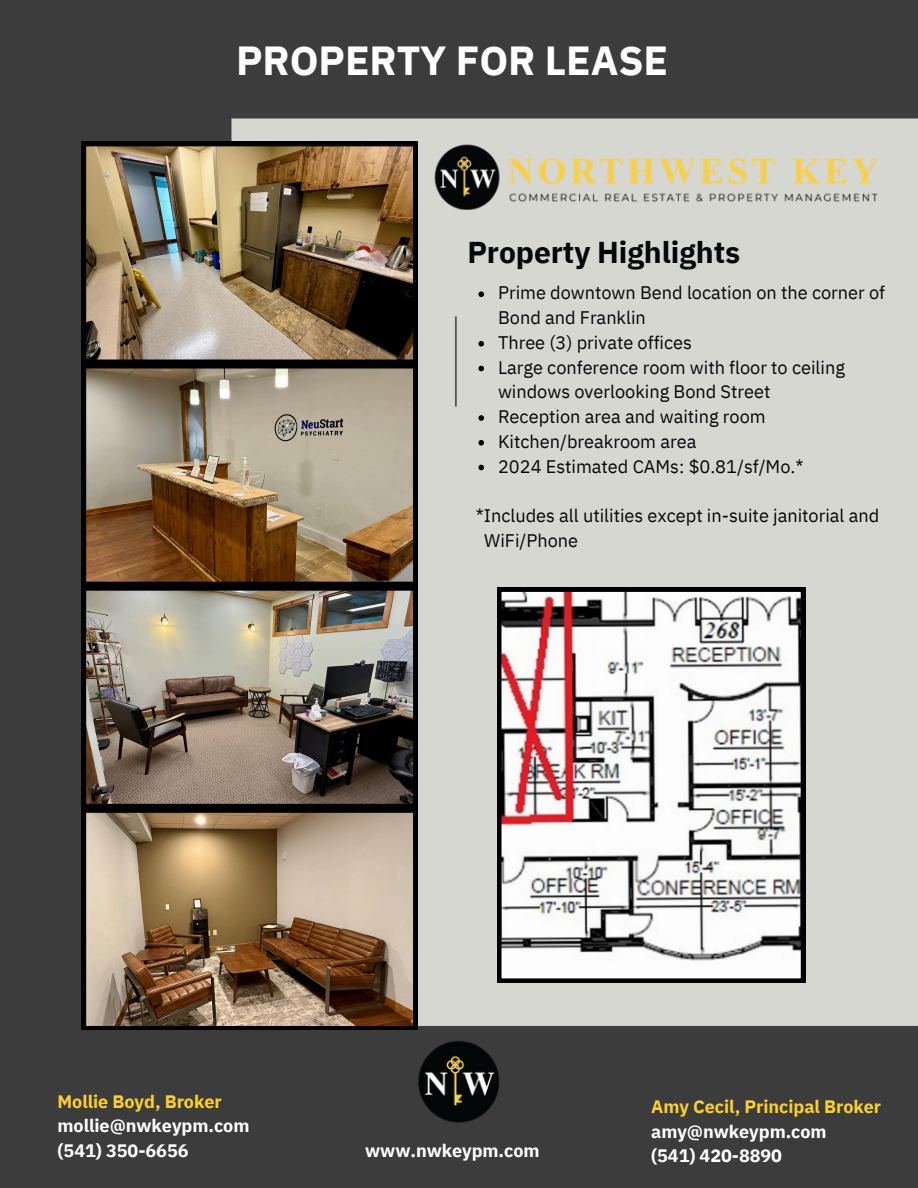
<style>
.page{position:relative;width:918px;height:1188px;background:#fff}
.page>*{position:absolute;margin:0;border:0;box-sizing:border-box;transform-origin:0 0}
.t1{font:700 40.5px "IBM Plex Sans";letter-spacing:-.005em;color:#fff}
.t2{font:700 30px "IBM Plex Sans";letter-spacing:-.005em;color:#040707}
.t3{font:18.15px/24.8px "IBM Plex Sans";color:#040707}
.t4{font:700 18px/24.8px "IBM Plex Sans";letter-spacing:-.005em;color:#fff}
.s1{color:#fad02c}
</style>
<div class="page">
<img style="left:0;top:0;width:918px;height:1188px">
<img style="left:421px;top:142px;width:465px;height:67px">
<img style="left:82px;top:142px;width:336px;height:222px">
<svg style="left:478px;top:291px;width:6px;height:6px"></svg>
<svg style="left:478px;top:341px;width:6px;height:6px"></svg>
<svg style="left:478px;top:366px;width:6px;height:5px"></svg>
<svg style="left:478px;top:415px;width:6px;height:6px"></svg>
<svg style="left:478px;top:440px;width:6px;height:6px"></svg>
<svg style="left:478px;top:465px;width:6px;height:5px"></svg>
<img style="left:411px;top:1036px;width:96px;height:91px">
<img style="left:82px;top:808px;width:336px;height:222px">
<img style="left:82px;top:586px;width:336px;height:222px">
<img style="left:82px;top:364px;width:336px;height:222px">
<svg style="left:497px;top:587px;width:308px;height:396px"></svg>
<p class="t1" style="left:236px;top:33px;width:433px">PROPERTY FOR LEASE</p>
<p class="t2" style="left:467px;top:232px;width:274px">Property Highlights</p>
<p class="t3" style="left:498px;top:280px;width:389px">Prime downtown Bend location on the corner of<br>Bond and Franklin</p>
<p class="t3" style="left:498px;top:330px;width:195px">Three (3) private offices</p>
<p class="t3" style="left:498px;top:354px;width:348px">Large conference room with floor to ceiling windows overlooking Bond Street</p>
<h2 class="t3" style="left:498px;top:404px;width:269px">Reception area and waiting room</h2>
<p class="t3" style="left:498px;top:429px;width:200px">Kitchen/breakroom area</p>
<p class="t3" style="left:498px;top:453px;width:307px">2024 Estimated CAMs: $0.81/sf/Mo.*</p>
<p class="t3" style="left:476px;top:503px;width:405px">*Includes all utilities except in-suite janitorial and</p>
<p class="t3" style="left:484px;top:528px;width:95px">WiFi/Phone</p>
<p class="t4" style="left:58px;top:1088px;width:193px"><span class="s1">Mollie Boyd, Broker </span>mollie@nwkeypm.com (541) 350-6656</p>
<p class="t4" style="left:365px;top:1138px;width:176px">www.nwkeypm.com</p>
<p class="t4" style="left:651px;top:1094px;width:231px"><span class="s1">Amy Cecil, Principal Broker </span>amy@nwkeypm.com<br>(541) 420-8890</p>
</div>
